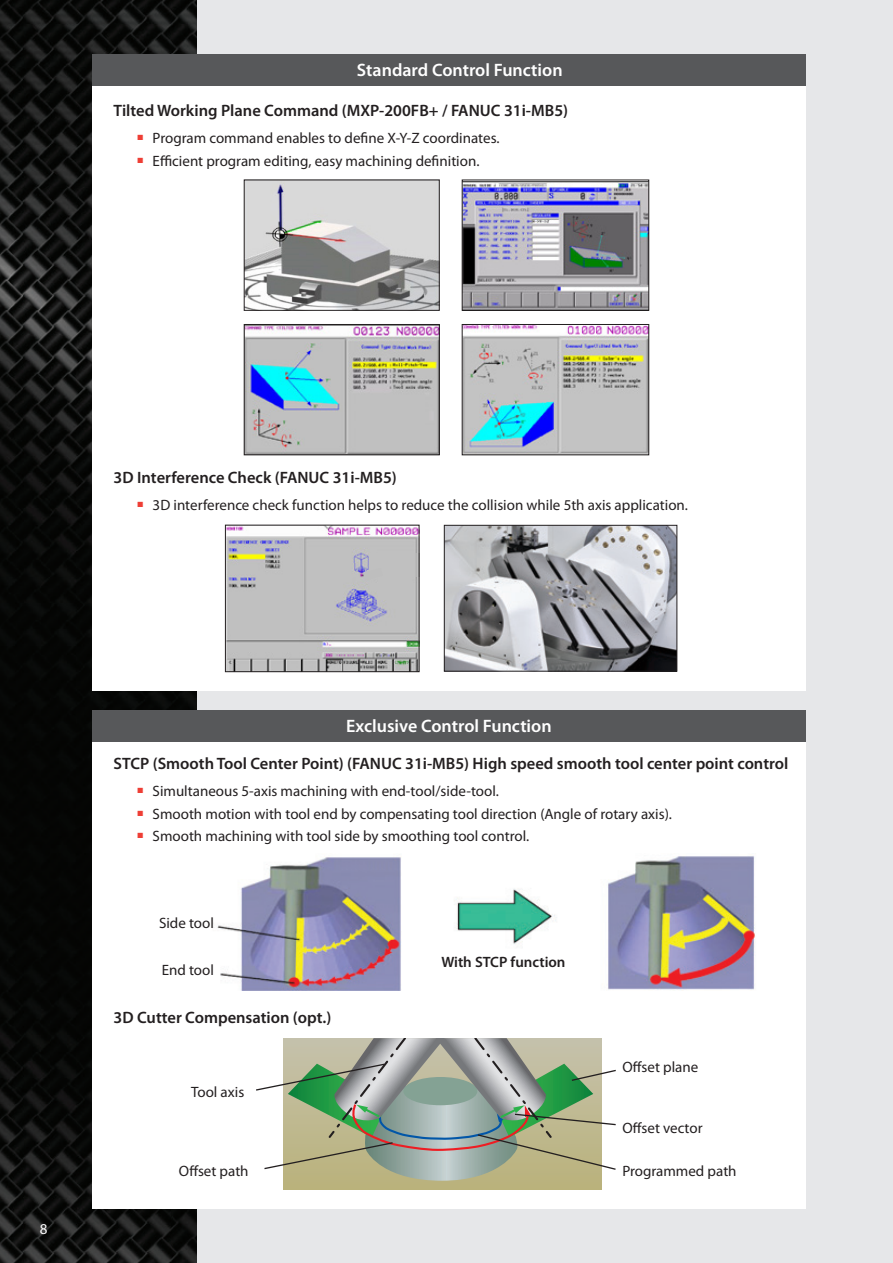
<style>
.page{position:relative;width:893px;height:1263px;background:#e6e7e9}
.page>*{position:absolute;margin:0;border:0;box-sizing:border-box;transform-origin:0 0}
.t1{font:600 18px "Myriad Pro";color:#fff}
.t2{font:600 16.5px "Myriad Pro";color:#231f20}
.t3{font:15px "Myriad Pro";color:#231f20}
.t4{font:600 15px "Myriad Pro";color:#231f20}
.t5{font:15px "Myriad Pro";color:#fff}
</style>
<div class="page">
<img style="left:0;top:0;width:197px;height:1263px">
<div style="left:92px;top:72px;width:714px;height:618px;background:#fff"></div>
<div style="left:92px;top:723px;width:714px;height:486px;background:#fff"></div>
<div style="left:92px;top:54px;width:714px;height:32px;background:#57585a"></div>
<div style="left:92px;top:710px;width:714px;height:32px;background:#57585a"></div>
<img style="left:246px;top:182px;width:192px;height:127px">
<div style="left:244px;top:180px;width:196px;height:131px;border:1px solid #231f20"></div>
<img style="left:464px;top:182px;width:183px;height:127px">
<div style="left:462px;top:180px;width:187px;height:131px;border:1px solid #231f20"></div>
<svg style="left:246px;top:326px;width:192px;height:127px;background:#abbbc1"></svg>
<div style="left:244px;top:324px;width:196px;height:131px;border:1px solid #231f20"></div>
<img style="left:464px;top:326px;width:183px;height:127px">
<div style="left:462px;top:324px;width:187px;height:131px;border:1px solid #231f20"></div>
<img style="left:446px;top:527px;width:229px;height:142px">
<div style="left:444px;top:525px;width:233px;height:146px;border:1px solid #231f20"></div>
<img style="left:227px;top:527px;width:190px;height:143px">
<img style="left:370px;top:553px;width:47px;height:23px">
<img style="left:363px;top:568px;width:20px;height:13px">
<div style="left:225px;top:525px;width:194px;height:147px;border:1px solid #231f20"></div>
<img style="left:217px;top:856px;width:538px;height:134px">
<div style="left:283px;top:1038px;width:319px;height:151px;background:#bab27c"></div>
<svg style="left:256px;top:1038px;width:360px;height:143px"></svg>
<p class="t1" style="left:357px;top:58px;width:207px">Standard Control Function</p>
<p class="t2" style="left:114px;top:100px;width:456px">Tilted Working Plane Command (MXP-200FB+ / FANUC 31i-MB5)</p>
<p class="t3" style="left:138px;top:129px;width:363px"><sup>■</sup> Program command enables to define X-Y-Z coordinates.</p>
<p class="t3" style="left:138px;top:151px;width:343px"><sup>■</sup> Efficient program editing, easy machining definition.</p>
<p class="t2" style="left:114px;top:466px;width:285px">3D Interference Check (FANUC 31i-MB5)</p>
<p class="t3" style="left:138px;top:495px;width:552px"><sup>■</sup> 3D interference check function helps to reduce the collision while 5th axis application.</p>
<p class="t5" style="left:40px;top:1220px;width:9px">8</p>
<p class="t1" style="left:346px;top:714px;width:207px">Exclusive Control Function</p>
<p class="t2" style="left:114px;top:753px;width:676px">STCP (Smooth Tool Center Point) (FANUC 31i-MB5) High speed smooth tool center point control</p>
<p class="t3" style="left:138px;top:782px;width:363px"><sup>■</sup> Simultaneous 5-axis machining with end-tool/side-tool.</p>
<p class="t3" style="left:138px;top:805px;width:536px"><sup>■</sup> Smooth motion with tool end by compensating tool direction (Angle of rotary axis).</p>
<p class="t3" style="left:138px;top:827px;width:393px"><sup>■</sup> Smooth machining with tool side by smoothing tool control.</p>
<p class="t3" style="left:159px;top:914px;width:56px">Side tool</p>
<p class="t3" style="left:162px;top:961px;width:54px">End tool</p>
<p class="t2" style="left:114px;top:1007px;width:219px">3D Cutter Compensation (opt.)</p>
<p class="t3" style="left:191px;top:1082px;width:55px">Tool axis</p>
<p class="t4" style="left:441px;top:953px;width:126px">With STCP function</p>
<p class="t3" style="left:622px;top:1058px;width:77px">Offset plane</p>
<p class="t3" style="left:622px;top:1118px;width:82px">Offset vector</p>
<p class="t3" style="left:179px;top:1162px;width:71px">Offset path</p>
<p class="t3" style="left:622px;top:1162px;width:116px">Programmed path</p>
</div>
